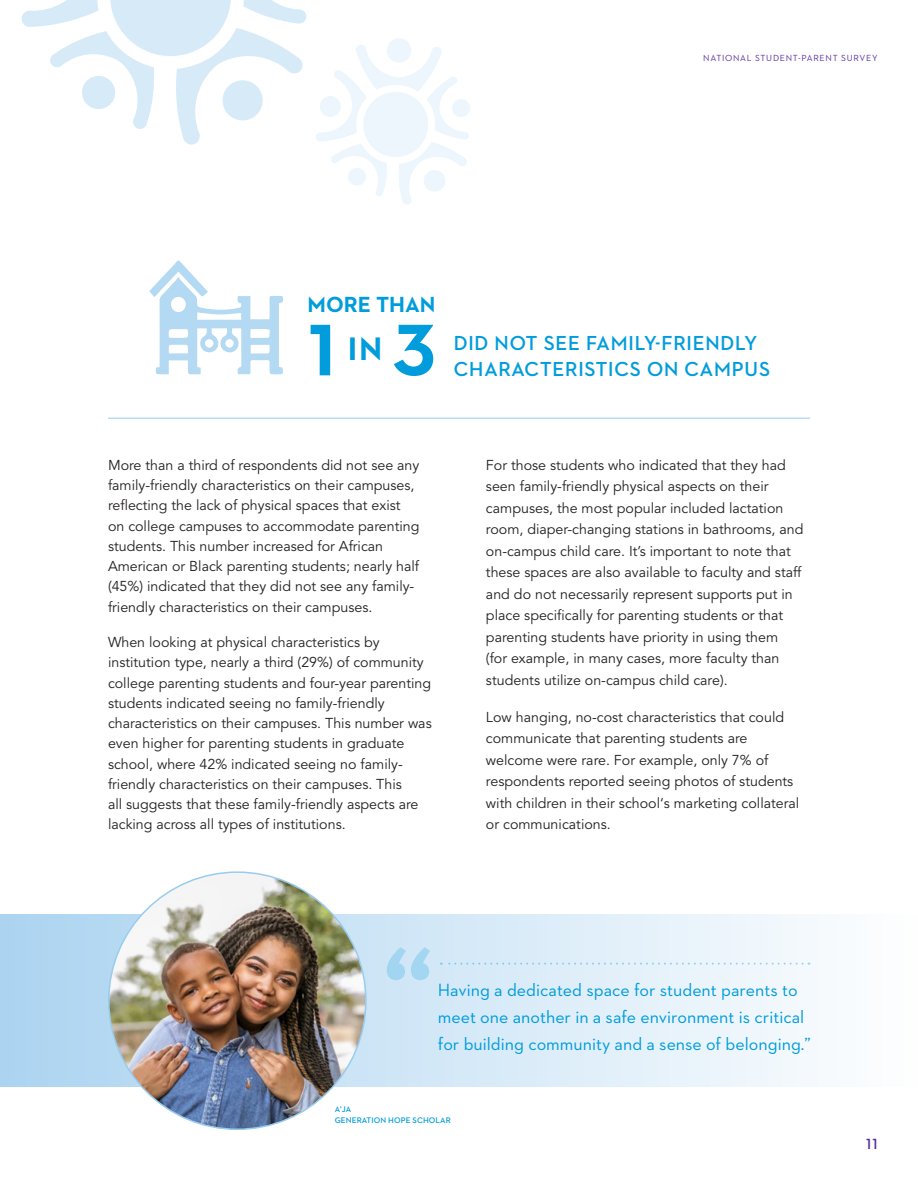
<style>
.page{position:relative;width:918px;height:1188px;background:#fff}
.page>*{position:absolute;margin:0;border:0;box-sizing:border-box;transform-origin:0 0}
.t1{font:210px "Cambay Devanagari";color:#009cdc}
.t2{font:700 74.4px "Neutraface 2 Text";color:#009cdc}
.t3{font:700 33.15px "Neutraface 2 Text";color:#009cdc}
.t4{font:700 22.35px "Neutraface 2 Text";color:#009cdc}
.t5{font:700 20.7px/26.1px "Neutraface 2 Display";letter-spacing:.04em;color:#009cdc}
.t6{font:18px/27px "Neutraface 2 Text";color:#009cdc}
.t7{font:600 15px "Neutraface 2 Text";color:#552b9d}
.t8{font:14.25px/20.2px "Avenir LT Std";color:#231f20}
.t9{font:9px "Neutraface 2 Text";letter-spacing:.08em;color:#552b9d}
.t10{font:600 8.25px/11.2px "Neutraface 2 Text";letter-spacing:.01em;color:#009cdc}
</style>
<div class="page">
<svg style="left:0;top:914px;width:814px;height:173px;background:#d6e9f7"></svg>
<hr style="left:108px;top:418px;width:702px;height:1px;background:#98ccee">
<svg style="left:149px;top:260px;width:134px;height:114px"></svg>
<img style="left:109px;top:872px;width:257px;height:257px;border-radius:129px">
<svg style="left:441px;top:963px;width:368px;height:2px"></svg>
<svg style="left:21px;top:0;width:286px;height:145px"></svg>
<svg style="left:316px;top:38px;width:154px;height:167px"></svg>
<p class="t9" style="left:703px;top:52px;width:176px">NATIONAL STUDENT-PARENT SURVEY</p>
<h3 class="t4" style="left:308px;top:290px;width:130px">MORE THAN</h3>
<h2 class="t2" style="left:308px;top:302px;width:29px">1</h2>
<h2 class="t2" style="left:394px;top:302px;width:44px">3</h2>
<h3 class="t3" style="left:348px;top:328px;width:36px">IN</h3>
<h3 class="t5" style="left:454px;top:330px;width:318px">DID NOT SEE FAMILY-FRIENDLY<br>CHARACTERISTICS ON CAMPUS</h3>
<p class="t8" style="left:108px;top:455px;width:313px">More than a third of respondents did not see any family-friendly characteristics on their campuses, reflecting the lack of physical spaces that exist on college campuses to accommodate parenting students. This number increased for African American or Black parenting students; nearly half (45%) indicated that they did not see any family&shy;friendly characteristics on their campuses.</p>
<p class="t8" style="left:108px;top:632px;width:325px">When looking at physical characteristics by institution type, nearly a third (29%) of community college parenting students and four-year parenting students indicated seeing no family-friendly characteristics on their campuses. This number was even higher for parenting students in graduate school, where 42% indicated seeing no family&shy;friendly characteristics on their campuses. This<br>all suggests that these family-friendly aspects are lacking across all types of institutions.</p>
<p class="t8" style="left:486px;top:454px;width:319px;line-height:21.6px">For those students who indicated that they had seen family-friendly physical aspects on their campuses, the most popular included lactation room, diaper-changing stations in bathrooms, and on-campus child care. It’s important to note that these spaces are also available to faculty and staff and do not necessarily represent supports put in place specifically for parenting students or that parenting students have priority in using them<br>(for example, in many cases, more faculty than students utilize on-campus child care).</p>
<p class="t8" style="left:486px;top:706px;width:315px;line-height:21.6px">Low hanging, no-cost characteristics that could communicate that parenting students are welcome were rare. For example, only 7% of respondents reported seeing photos of students with children in their school‘s marketing collateral or communications.</p>
<h1 class="t1" style="left:379px;top:901px;width:66px">“</h1>
<p class="t6" style="left:438px;top:977px;width:368px">Having a dedicated space for student parents to meet one another in a safe environment is critical</p>
<p class="t6" style="left:438px;top:1031px;width:375px">for building community and a sense of belonging.”</p>
<p class="t10" style="left:335px;top:1104px;width:117px">A'JA<br>GENERATION HOPE SCHOLAR</p>
<p class="t7" style="left:866px;top:1134px;width:13px">11</p>
</div>
